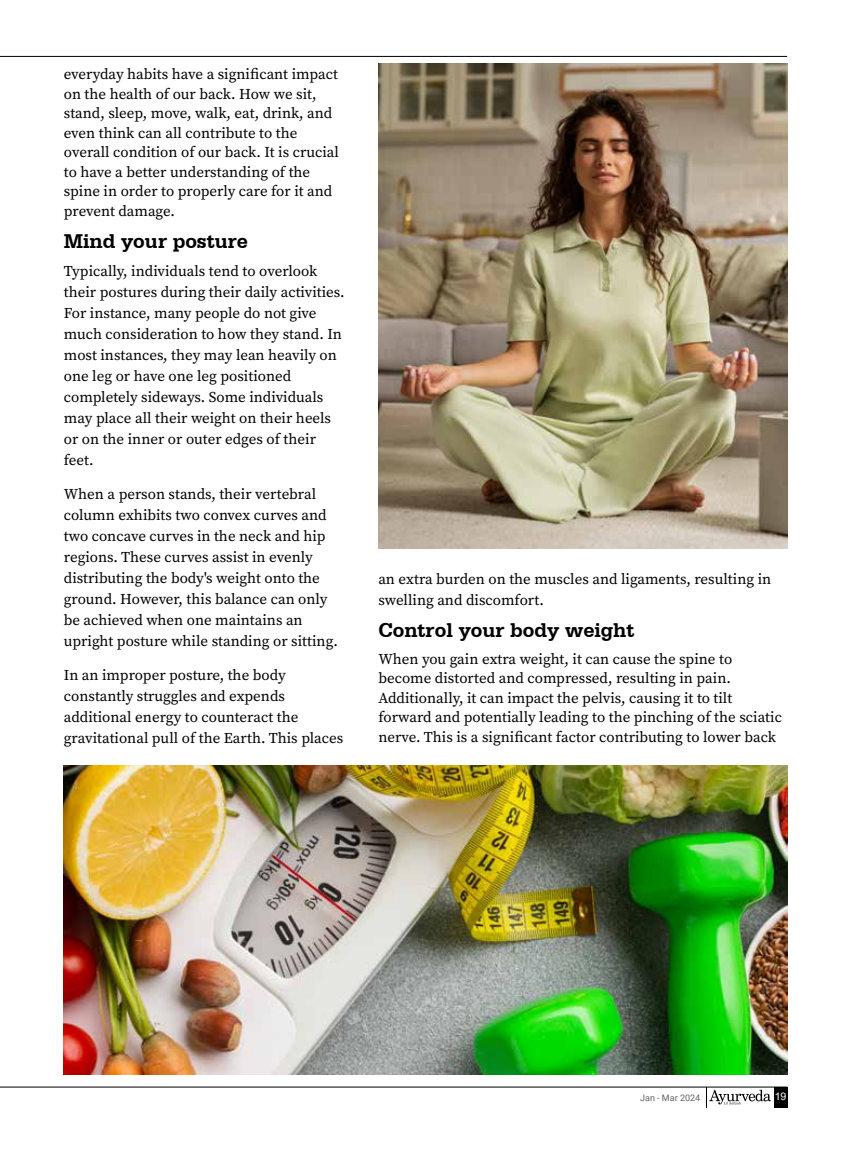
<style>
.page{position:relative;width:851px;height:1149px;background:#fff}
.page>*{position:absolute;margin:0;border:0;box-sizing:border-box;transform-origin:0 0}
.t1{font:700 21px "Serifa BT";color:#000}
.t2{font:15px/21px "Source Serif Variable";color:#000}
.t3{font:10.5px "Arial";color:#fff}
.t4{font:9px "Roboto";color:#636466}
</style>
<div class="page">
<div style="left:773px;top:1086px;width:14px;height:20px;background:#000"></div>
<hr style="left:0;top:1086px;width:787px;height:1px;background:#000">
<hr style="left:0;top:56px;width:787px;height:1px;background:#000">
<svg style="left:705px;top:1086px;width:65px;height:20px"></svg>
<img style="left:378px;top:64px;width:409px;height:485px">
<img style="left:64px;top:765px;width:723px;height:308px">
<p class="t2" style="left:64px;top:65px;width:276px;line-height:19.5px">everyday habits have a significant impact on the health of our back. How we sit, stand, sleep, move, walk, eat, drink, and even think can all contribute to the overall condition of our back. It is crucial to have a better understanding of the spine in order to properly care for it and prevent damage.</p>
<h1 class="t1" style="left:64px;top:228px;width:186px">Mind your posture</h1>
<p class="t2" style="left:64px;top:260px;width:282px">Typically, individuals tend to overlook their postures during their daily activities.<br>For instance, many people do not give much consideration to how they stand. In most instances, they may lean heavily on one leg or have one leg positioned completely sideways. Some individuals may place all their weight on their heels or on the inner or outer edges of their feet.</p>
<p class="t2" style="left:64px;top:483px;width:275px">When a person stands, their vertebral column exhibits two convex curves and two concave curves in the neck and hip regions. These curves assist in evenly distributing the body's weight onto the ground. However, this balance can only be achieved when one maintains an upright posture while standing or sitting.</p>
<p class="t2" style="left:64px;top:664px;width:281px">In an improper posture, the body constantly struggles and expends additional energy to counteract the gravitational pull of the Earth. This places</p>
<p class="t2" style="left:378px;top:568px;width:394px">an extra burden on the muscles and ligaments, resulting in swelling and discomfort.</p>
<h1 class="t1" style="left:378px;top:617px;width:257px">Control your body weight</h1>
<p class="t2" style="left:378px;top:648px;width:405px;line-height:19.5px">When you gain extra weight, it can cause the spine to become distorted and compressed, resulting in pain.<br>Additionally, it can impact the pelvis, causing it to tilt forward and potentially leading to the pinching of the sciatic nerve. This is a significant factor contributing to lower back</p>
<p class="t4" style="left:640px;top:1090px;width:62px">Jan - Mar 2024</p>
<p class="t3" style="left:774px;top:1088px;width:13px">19</p>
</div>
